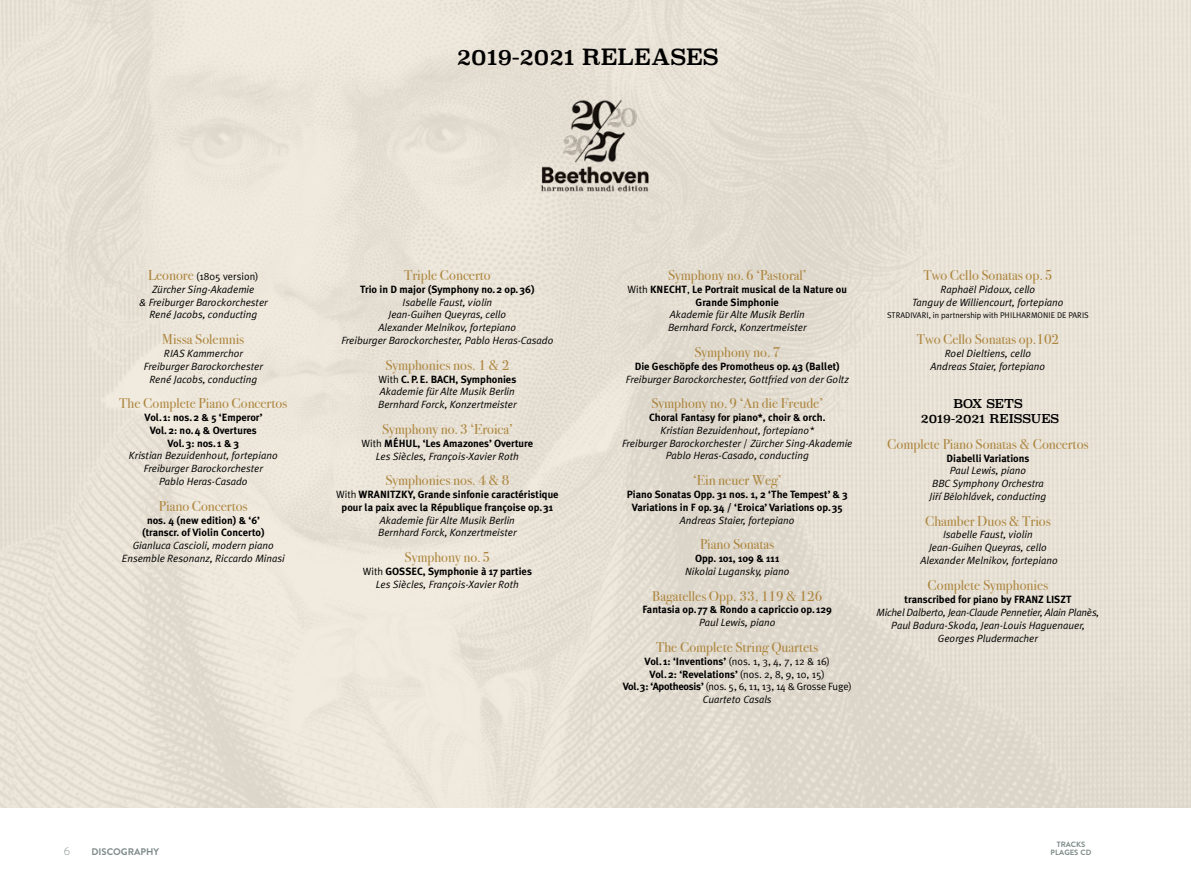
<style>
.page{position:relative;width:1191px;height:893px;background:#fff}
.page>*{position:absolute;margin:0;border:0;box-sizing:border-box;transform-origin:0 0}
.t1{font:21.9px "Superclarendon";color:#000}
.t2{font:14.25px "Bodoni Svty Two ITCTT";color:#ac863e}
.t3{font:12px/15px "Superclarendon";color:#000;text-align:center}
.t4{font:300 11.25px "Brandon Grotesque";color:#7d8a88}
.t5{font:italic 10.5px/12.8px "Meta Plus Normal";color:#000;text-align:center}
.t6{font:700 10.5px/12.8px "Meta Plus";color:#000;text-align:center}
.t7{font:10.5px/12.8px "Meta Plus Normal";letter-spacing:-.02em;color:#000;text-align:center}
.t8{font:9.6px "Brandon Grotesque Bold SC800";color:#7d8a88}
.t9{font:8.25px "Meta Plus Normal";color:#000}
.t10{font:7.65px "Brandon Grotesque Bold SC800";color:#7d8a88}
.s1{font-family:"Bodoni Svty Two ITCTT";font-style:normal;font-size:14.25px;color:#ac863e}
.s2{font-style:normal}
.s3{font-family:"Meta Plus Normal";font-weight:400}
.s4{font-family:"Meta Plus";font-weight:700}
.s5{font-style:italic}
.s6{font-family:"Myriad Pro"}
</style>
<div class="page">
<img style="left:533px;top:84px;width:125px;height:123px">
<h1 class="t1" style="left:457px;top:42px;width:263px">2019-2021 RELEASES</h1>
<p class="t5" style="left:139px;top:270px;width:130px"><span class="s1">Leonore</span> <span class="s2">(1805 version)<br></span>Zürcher Sing-Akademie<br>&amp; Freiburger Barockorchester<br>René Jacobs, conducting</p>
<h2 class="t2" style="left:162px;top:328px;width:84px">Missa Solemnis</h2>
<p class="t5" style="left:144px;top:347px;width:120px">RIAS Kammerchor<br>Freiburger Barockorchester<br>René Jacobs, conducting</p>
<h2 class="t2" style="left:119px;top:392px;width:170px">The Complete Piano Concertos</h2>
<p class="t6" style="left:145px;top:411px;width:119px">Vol. 1: nos.2 &amp; 5 ‘Emperor’<br>Vol.2: no.4 &amp; Overtures<br>Vol.3: nos. 1 &amp; 3</p>
<p class="t5" style="left:129px;top:449px;width:150px">Kristian Bezuidenhout, fortepiano<br>Freiburger Barockorchester<br>Pablo Heras-Casado</p>
<h2 class="t2" style="left:159px;top:494px;width:90px">Piano Concertos</h2>
<p class="t6" style="left:142px;top:514px;width:124px">nos. 4 (new edition) &amp; ‘6’ (transcr. of Violin Concerto)</p>
<p class="t5" style="left:122px;top:539px;width:164px">Gianluca Cascioli, modern piano<br>Ensemble Resonanz, Riccardo Minasi</p>
<h2 class="t2" style="left:404px;top:263px;width:88px">Triple Concerto</h2>
<p class="t6" style="left:360px;top:283px;width:176px">Trio in D major (Symphony no.2 op.36)</p>
<p class="t5" style="left:341px;top:295px;width:214px">Isabelle Faust, violin<br>Jean-Guihen Queyras, cello<br>Alexander Melnikov, fortepiano<br>Freiburger Barockorchester, Pablo Heras-Casado</p>
<h2 class="t2" style="left:385px;top:353px;width:126px">Symphonies nos. 1 &amp; 2</h2>
<p class="t6" style="left:378px;top:372px;width:139px"><span class="s3">With</span> C.P.E. BACH, Symphonies</p>
<p class="t5" style="left:378px;top:385px;width:140px;text-align:left">Akademie für Alte Musik Berlin<br>Bernhard Forck, Konzertmeister</p>
<h2 class="t2" style="left:382px;top:417px;width:132px">Symphony no.3 ‘Eroica’</h2>
<p class="t6" style="left:362px;top:437px;width:173px"><span class="s3">With</span> MÉHUL, ‘Les Amazones’ Overture</p>
<p class="t5" style="left:376px;top:449px;width:144px">Les Siècles, François-Xavier Roth</p>
<h2 class="t2" style="left:385px;top:469px;width:126px">Symphonies nos. 4 &amp; 8</h2>
<p class="t6" style="left:336px;top:488px;width:224px"><span class="s3">With</span> WRANITZKY, Grande sinfonie caractéristique pour la paix avec la République françoise op.31</p>
<p class="t5" style="left:378px;top:513px;width:140px;text-align:left">Akademie für Alte Musik Berlin<br>Bernhard Forck, Konzertmeister</p>
<h2 class="t2" style="left:404px;top:546px;width:87px">Symphony no.5</h2>
<p class="t6" style="left:363px;top:565px;width:171px"><span class="s3">With</span> GOSSEC, Symphonie à 17 parties</p>
<p class="t5" style="left:376px;top:578px;width:144px">Les Siècles, François-Xavier Roth</p>
<h2 class="t2" style="left:668px;top:263px;width:140px">Symphony no.6 ‘Pastoral’</h2>
<p class="t6" style="left:627px;top:283px;width:221px"><span class="s3">With</span> KNECHT<span class="s3">,</span> Le Portrait musical de la Nature ou<br>Grande Simphonie</p>
<p class="t5" style="left:668px;top:308px;width:140px;text-align:left">Akademie für Alte Musik Berlin<br>Bernhard Forck, Konzertmeister</p>
<h2 class="t2" style="left:694px;top:340px;width:87px">Symphony no.7</h2>
<p class="t6" style="left:634px;top:360px;width:207px">Die Geschöpfe des Promotheus op.43 (Ballet)</p>
<p class="t5" style="left:626px;top:372px;width:224px">Freiburger Barockorchester, Gottfried von der Goltz</p>
<h2 class="t2" style="left:651px;top:392px;width:173px">Symphony no.9 ‘An die Freude’</h2>
<p class="t6" style="left:649px;top:411px;width:178px">Choral Fantasy for piano*, choir &amp; orch.</p>
<p class="t5" style="left:622px;top:424px;width:232px">Kristian Bezuidenhout, fortepiano*<br>Freiburger Barockorchester <span class="s2">/</span> Zürcher Sing-Akademie<br>Pablo Heras-Casado, conducting</p>
<h2 class="t2" style="left:693px;top:469px;width:90px">‘Ein neuer Weg’</h2>
<p class="t6" style="left:627px;top:488px;width:222px">Piano Sonatas Opp. 31 nos. 1, 2 ‘The Tempest’ &amp; 3<br>Variations in F op.34 / ‘Eroica’ Variations op.35</p>
<p class="t5" style="left:680px;top:513px;width:116px">Andreas Staier, fortepiano</p>
<h2 class="t2" style="left:700px;top:533px;width:76px">Piano Sonatas</h2>
<p class="t6" style="left:695px;top:552px;width:86px">Opp. 101, 109 &amp; 111</p>
<p class="t5" style="left:685px;top:565px;width:106px">Nikolai Lugansky, piano</p>
<h2 class="t2" style="left:652px;top:584px;width:171px">Bagatelles Opp. 33, 119 &amp; 126</h2>
<p class="t6" style="left:642px;top:603px;width:191px">Fantasia op. 77 &amp; Rondo a capriccio op. 129</p>
<p class="t5" style="left:699px;top:616px;width:78px">Paul Lewis, piano</p>
<h2 class="t2" style="left:656px;top:635px;width:164px">The Complete String Quartets</h2>
<p class="t7" style="left:644px;top:655px;width:187px"><span class="s4">Vol. 1: ‘Inventions’</span> (nos. 1, 3, 4, 7, 12 &amp; 16)</p>
<p class="t6" style="left:649px;top:667px;width:177px">Vol.2: ‘Revelations’ <span class="s3">(nos. 2, 8, 9, 10, 15)</span></p>
<p class="t7" style="left:622px;top:680px;width:231px"><span class="s4">Vol.3: ‘Apotheosis’</span> (nos. 5, 6, 11, 13, 14 &amp; Grosse Fuge)<br><span class="s5">Cuarteto Casals</span></p>
<h2 class="t2" style="left:923px;top:263px;width:130px">Two Cello Sonatas op.5</h2>
<p class="t5" style="left:912px;top:283px;width:153px">Raphaël Pidoux, cello<br>Tanguy de Williencourt, fortepiano</p>
<p class="t9" style="left:887px;top:311px;width:203px">STRADIVARI, in partnership with PHILHARMONIE DE PARIS</p>
<h2 class="t2" style="left:916px;top:328px;width:144px">Two Cello Sonatas op.102</h2>
<p class="t5" style="left:930px;top:347px;width:116px">Roel Dieltiens, cello<br>Andreas Staier, fortepiano</p>
<p class="t3" style="left:921px;top:397px;width:140px">BOX SETS<br>2019-2021 REISSUES</p>
<h2 class="t2" style="left:887px;top:432px;width:203px">Complete Piano Sonatas &amp; Concertos</h2>
<p class="t6" style="left:946px;top:451px;width:85px">Diabelli Variations</p>
<p class="t5" style="left:929px;top:464px;width:118px">Paul Lewis, piano<br>BBC Symphony Orchestra<br>Ji<span class="s6">ř</span>í B<span class="s6">ě</span>lohlávek, conducting</p>
<h2 class="t2" style="left:925px;top:509px;width:127px">Chamber Duos &amp; Trios</h2>
<p class="t5" style="left:920px;top:528px;width:139px">Isabelle Faust, violin<br>Jean-Guihen Queyras, cello<br>Alexander Melnikov, fortepiano</p>
<h2 class="t2" style="left:927px;top:573px;width:122px">Complete Symphonies</h2>
<p class="t6" style="left:904px;top:593px;width:168px">transcribed for piano by FRANZ LISZT</p>
<p class="t5" style="left:876px;top:606px;width:224px">Michel Dalberto, Jean-Claude Pennetier, Alain Planès,<br>Paul Badura-Skoda, Jean-Louis Haguenauer,<br>Georges Pludermacher</p>
<p class="t4" style="left:64px;top:844px;width:8px">6</p>
<p class="t10" style="left:1056px;top:839px;width:30px">TRACKS</p>
<p class="t8" style="left:91px;top:845px;width:69px">DISCOGRAPHY</p>
<p class="t10" style="left:1050px;top:847px;width:42px">PLAGES CD</p>
</div>
